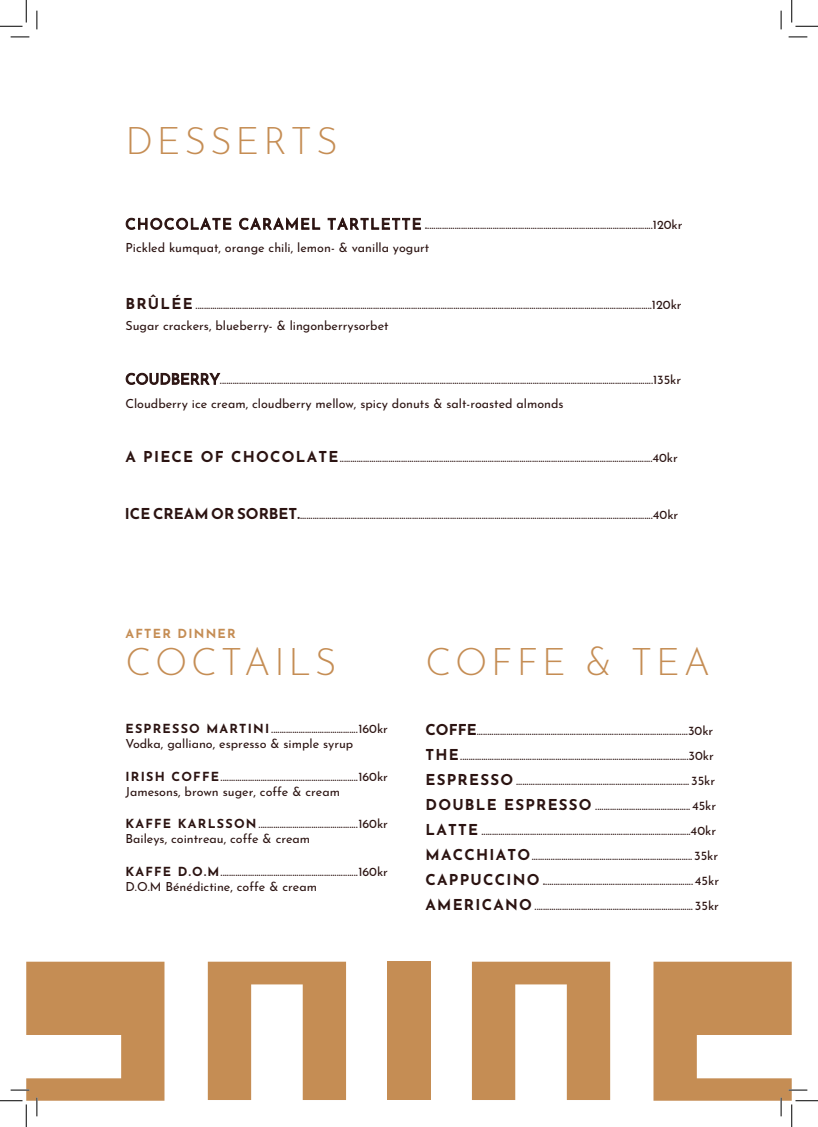
<style>
.page{position:relative;width:818px;height:1127px;background:#fff}
.page>*{position:absolute;margin:0;border:0;box-sizing:border-box;transform-origin:0 0}
.t1{font:300 37.5px "Josefin Sans";letter-spacing:.1em;color:#c58d54}
.t2{font:12.5px/25px "Josefin Sans";color:#2b1311}
.t3{font:700 12.5px "Josefin Sans";letter-spacing:.1em;color:#c58d54}
.s1{font-size:15px}
.s2{font-weight:700;font-size:15px}
.s3{font-weight:700}
</style>
<div class="page">
<div style="left:387px;top:961px;width:44px;height:138px;background:#c58d54"></div>
<svg style="left:208px;top:961px;width:138px;height:138px"></svg>
<svg style="left:472px;top:961px;width:138px;height:138px"></svg>
<svg style="left:11px;top:36px;width:18px;height:2px"></svg>
<svg style="left:788px;top:36px;width:19px;height:2px"></svg>
<svg style="left:36px;top:11px;width:2px;height:18px"></svg>
<svg style="left:780px;top:11px;width:2px;height:18px"></svg>
<svg style="left:0;top:0;width:27px;height:27px"></svg>
<svg style="left:0;top:961px;width:164px;height:165px"></svg>
<svg style="left:791px;top:0;width:27px;height:27px"></svg>
<svg style="left:653px;top:961px;width:165px;height:165px"></svg>
<h1 class="t1" style="left:125px;top:111px;width:214px">DESSERTS</h1>
<p class="t2" style="left:125px;top:212px;width:559px;line-height:23px"><span class="s1">CHOCOLATE CARAMEL TARTLETTE .</span>...........................................................................................................120kr<br>Pickled kumquat, orange chili, lemon- &amp; vanilla yogurt</p>
<p class="t2" style="left:125px;top:291px;width:558px;line-height:21.9px"><span class="s2">BRÛLÉE</span> ........................................................................................................................................................................................................................120kr<br>Sugar crackers, blueberry- &amp; lingonberrysorbet</p>
<p class="t2" style="left:125px;top:366px;width:557px;line-height:23.5px"><span class="s1">COUDBERRY</span>.............................................................................................................................................................................................................135kr<br>Cloudberry ice cream, cloudberry mellow, spicy donuts &amp; salt-roasted almonds</p>
<p class="t2" style="left:125px;top:443px;width:554px"><span class="s2">A PIECE OF CHOCOLATE</span>....................................................................................................................................................40kr</p>
<p class="t2" style="left:125px;top:500px;width:555px"><span class="s2">ICE CREAM OR SORBET.</span>.......................................................................................................................................................................40kr</p>
<p class="t3" style="left:125px;top:622px;width:112px">AFTER DINNER</p>
<h1 class="t1" style="left:125px;top:632px;width:213px">COCTAILS</h1>
<h1 class="t1" style="left:425px;top:632px;width:286px">COFFE &amp; TEA</h1>
<p class="t2" style="left:125px;top:719px;width:264px;line-height:15px"><span class="s3">ESPRESSO MARTINI</span> .........................................160kr<br>Vodka, galliano, espresso &amp; simple syrup</p>
<p class="t2" style="left:125px;top:767px;width:264px;line-height:15px"><span class="s3">IRISH COFFE</span>.................................................................160kr<br>Jamesons, brown suger, coffe &amp; cream</p>
<p class="t2" style="left:125px;top:814px;width:264px;line-height:15px"><span class="s3">KAFFE KARLSSON</span> ...............................................160kr<br>Baileys, cointreau, coffe &amp; cream</p>
<p class="t2" style="left:125px;top:862px;width:264px;line-height:15px"><span class="s3">KAFFE D.O.M</span>.................................................................160kr<br>D.O.M Bénédictine, coffe &amp; cream</p>
<p class="t2" style="left:425px;top:716px;width:295px"><span class="s2">COFFE</span>....................................................................................................30kr <span class="s2">THE</span>............................................................................................................30kr <span class="s2">ESPRESSO</span> .................................................................................. 35kr <span class="s2">DOUBLE ESPRESSO</span> ............................................. 45kr <span class="s2">LATTE</span> ...................................................................................................40kr <span class="s2">MACCHIATO</span> ............................................................................ 35kr <span class="s2">CAPPUCCINO</span> <span class="s1">.</span>...................................................................... 45kr <span class="s2">AMERICANO</span> ........................................................................... 35kr</p>
</div>
